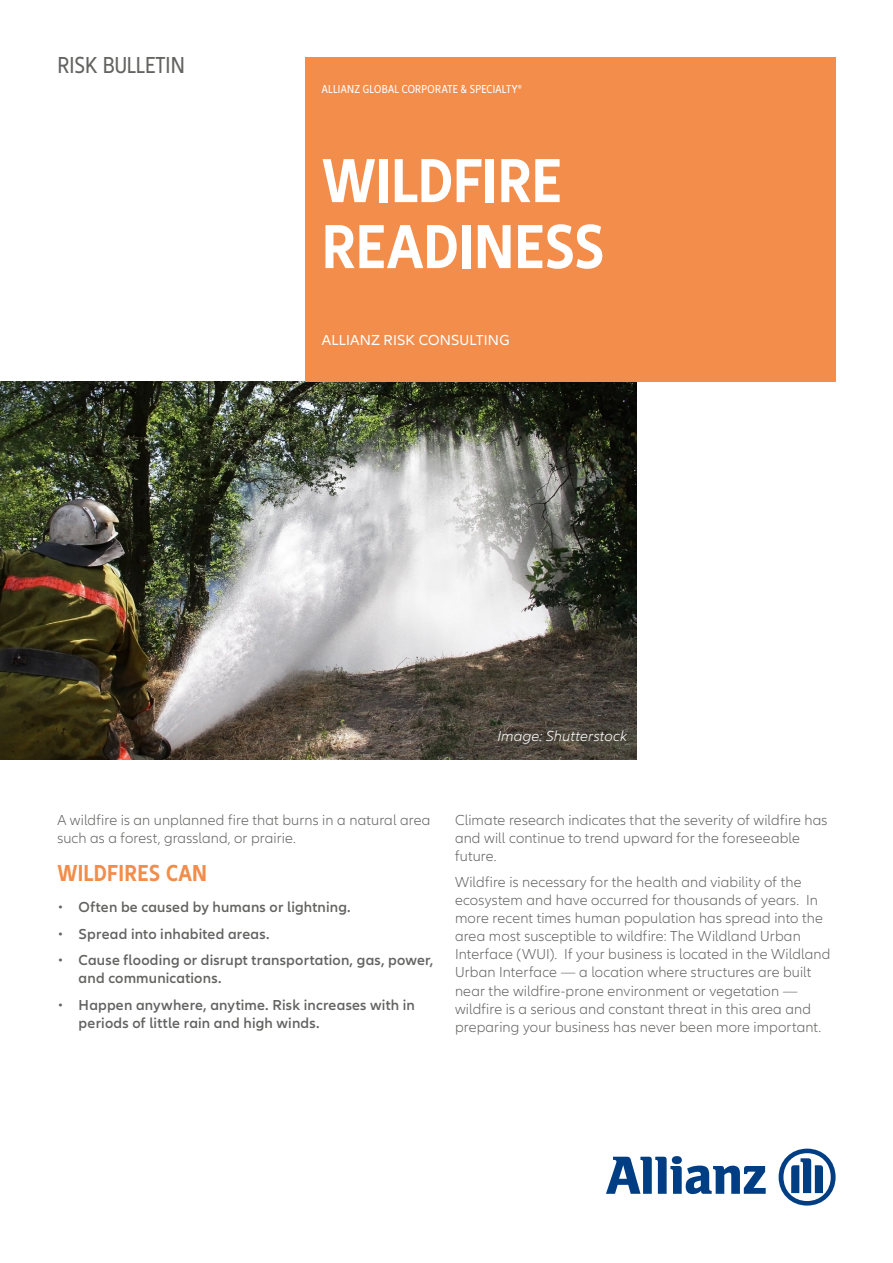
<style>
.page{position:relative;width:893px;height:1263px;background:#fff}
.page>*{position:absolute;margin:0;border:0;box-sizing:border-box;transform-origin:0 0}
.t1{font:700 condensed 64.5px/66px "Allianz Neo";color:#fff}
.t2{font:700 condensed 24px "Allianz Neo";letter-spacing:.01em;color:#f28d4c}
.t3{font:condensed 24px "Allianz Neo";color:#636362}
.t4{font:300 15px/18px "Allianz Neo";letter-spacing:.01em;color:#636362}
.t5{font:600 15px/18px "Allianz Neo";letter-spacing:.015em;color:#636362}
.t6{font:15px "Allianz Neo";letter-spacing:.01em;color:#fff}
.t7{font:italic 300 15px "Allianz Neo";letter-spacing:.015em;color:#fff}
.t8{font:condensed 12px "Allianz Neo";letter-spacing:.025em;color:#fff}
.s1{font-weight:300}
</style>
<div class="page">
<svg style="left:606px;top:1156px;width:160px;height:38px"></svg>
<svg style="left:779px;top:1148px;width:57px;height:57px"></svg>
<img style="left:0;top:382px;width:637px;height:377px">
<div style="left:305px;top:57px;width:531px;height:324px;background:#f28d4c"></div>
<h2 class="t3" style="left:57px;top:52px;width:129px">RISK BULLETIN</h2>
<p class="t8" style="left:322px;top:83px;width:201px">ALLIANZ GLOBAL CORPORATE &amp; SPECIALTY®</p>
<h1 class="t1" style="left:322px;top:149px;width:284px">WILDFIRE<br>READINESS</h1>
<p class="t6" style="left:322px;top:332px;width:189px">ALLIANZ RISK CONSULTING</p>
<p class="t7" style="left:497px;top:727px;width:131px">Image: Shutterstock</p>
<p class="t4" style="left:57px;top:811px;width:375px">A wildfire is an unplanned fire that burns in a natural area such as a forest, grassland, or prairie.</p>
<h2 class="t2" style="left:57px;top:860px;width:151px">WILDFIRES CAN</h2>
<p class="t5" style="left:57px;top:898px;width:295px"><span class="s1">•</span> Often be caused by humans or lightning.</p>
<p class="t5" style="left:57px;top:925px;width:214px"><span class="s1">•</span> Spread into inhabited areas.</p>
<p class="t5" style="left:79px;top:952px;width:356px;text-indent:-21px"><span class="s1">•</span> Cause flooding or disrupt transportation, gas, power, and communications.</p>
<p class="t5" style="left:79px;top:996px;width:338px;text-indent:-21px"><span class="s1">•</span> Happen anywhere, anytime. Risk increases with in periods of little rain and high winds.</p>
<p class="t4" style="left:455px;top:811px;width:374px">Climate research indicates that the severity of wildfire has and will continue to trend upward for the foreseeable future.</p>
<p class="t4" style="left:455px;top:874px;width:377px">Wildfire is necessary for the health and viability of the ecosystem and have occurred for thousands of years. In more recent times human population has spread into the area most susceptible to wildfire: The Wildland Urban Interface (WUI). If your business is located in the Wildland Urban Interface — a location where structures are built near the wildfire-prone environment or vegetation — wildfire is a serious and constant threat in this area and preparing your business has never been more important.</p>
</div>
